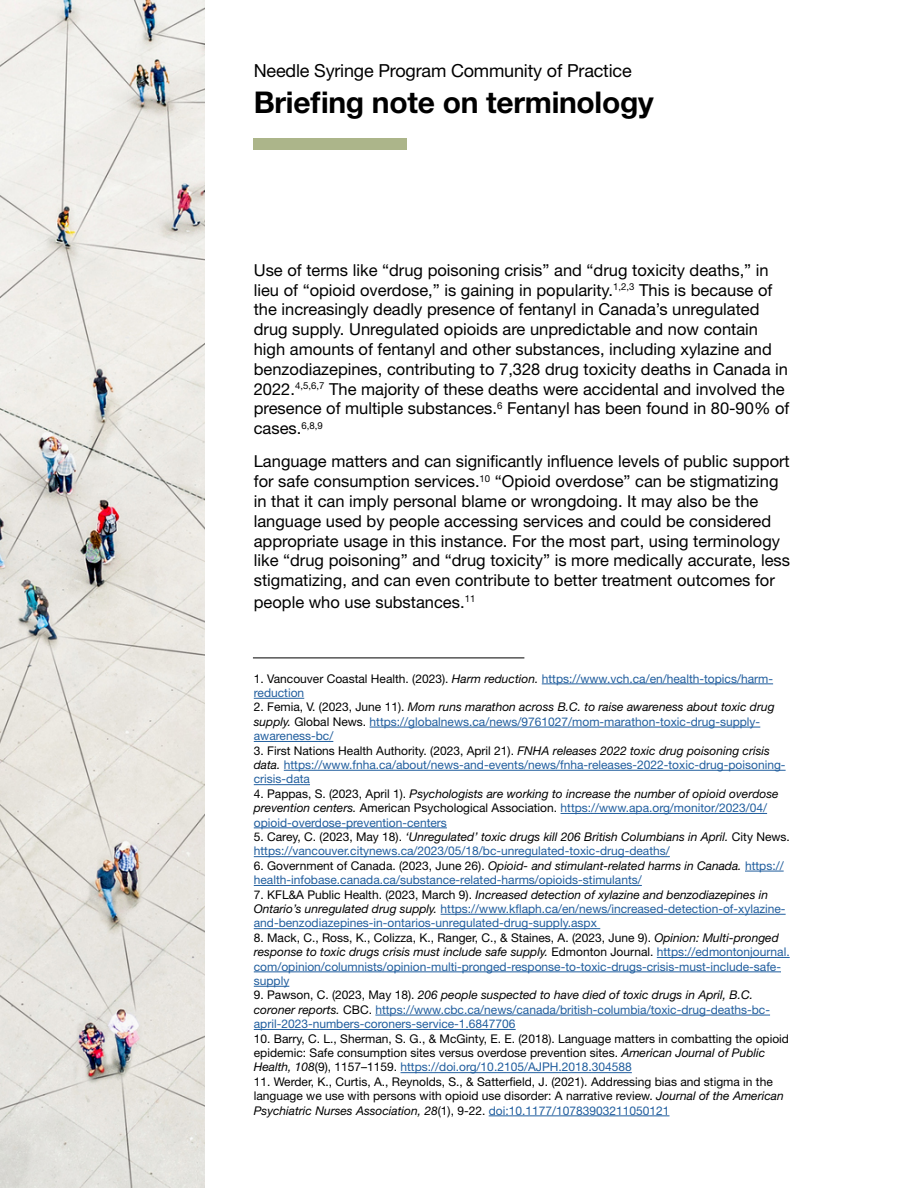
<style>
.page{position:relative;width:918px;height:1188px;background:#fff}
.page>*{position:absolute;margin:0;border:0;box-sizing:border-box;transform-origin:0 0}
._30_30_Bold_Left{font:700 30px "Helvetica Neue LT Std";letter-spacing:-.01em;color:#000}
._30_30_Bold_Left-2{font:18px "Helvetica Neue LT Std";letter-spacing:-.01em;color:#000}
._30_30_Bold_Left-3{font:16.5px/19.8px "Helvetica Neue LT Std";color:#000}
.t1{font:12px/14.4px "Helvetica Neue LT Std";color:#215e9e}
.t2{font:12px/14.4px "Helvetica Neue LT Std";color:#000}
.t3{font:italic 12px/14.4px "Helvetica Neue LT Std";color:#000}
.s1{color:#000}
.s2{font-style:italic;color:#000}
.s3{font-style:normal}
.s4{font-style:normal;color:#215e9e}
.s5{font-style:italic}
.s6{color:#215e9e}
</style>
<div class="page">
<img style="left:0;top:0;width:204px;height:1188px">
<div style="left:254px;top:139px;width:153px;height:11px;background:#acb58a"></div>
<hr style="left:253px;top:658px;width:271px;height:1px;background:#000">
<hr style="left:542px;top:684px;width:231px;height:1px;background:#215e9e">
<hr style="left:254px;top:698px;width:50px;height:1px;background:#215e9e">
<hr style="left:370px;top:727px;width:390px;height:1px;background:#215e9e">
<hr style="left:254px;top:741px;width:79px;height:1px;background:#215e9e">
<hr style="left:284px;top:770px;width:502px;height:1px;background:#215e9e">
<hr style="left:254px;top:784px;width:56px;height:1px;background:#215e9e">
<hr style="left:561px;top:813px;width:206px;height:1px;background:#215e9e">
<hr style="left:254px;top:828px;width:193px;height:1px;background:#215e9e">
<hr style="left:254px;top:856px;width:416px;height:1px;background:#215e9e">
<hr style="left:745px;top:871px;width:39px;height:1px;background:#215e9e">
<hr style="left:254px;top:885px;width:388px;height:1px;background:#215e9e">
<hr style="left:441px;top:914px;width:345px;height:1px;background:#215e9e">
<hr style="left:254px;top:928px;width:346px;height:1px;background:#215e9e">
<hr style="left:657px;top:957px;width:133px;height:1px;background:#215e9e">
<hr style="left:254px;top:972px;width:527px;height:1px;background:#215e9e">
<hr style="left:254px;top:986px;width:35px;height:1px;background:#215e9e">
<hr style="left:375px;top:1015px;width:395px;height:1px;background:#215e9e">
<hr style="left:254px;top:1029px;width:262px;height:1px;background:#215e9e">
<hr style="left:401px;top:1072px;width:231px;height:1px;background:#215e9e">
<hr style="left:489px;top:1116px;width:181px;height:1px;background:#215e9e">
<p class="_30_30_Bold_Left-2" style="left:254px;top:60px;width:379px">Needle Syringe Program Community of Practice</p>
<p class="_30_30_Bold_Left" style="left:254px;top:84px;width:401px">Briefing note on terminology</p>
<p class="_30_30_Bold_Left-3" style="left:254px;top:260px;width:537px">Use of terms like “drug poisoning crisis” and “drug toxicity deaths,” in lieu of “opioid overdose,” is gaining in popularity.<sup>1,2,3</sup> This is because of the increasingly deadly presence of fentanyl in Canada’s unregulated drug supply. Unregulated opioids are unpredictable and now contain high amounts of fentanyl and other substances, including xylazine and benzodiazepines, contributing to 7,328 drug toxicity deaths in Canada in 2022.<sup>4,5,6,7</sup> The majority of these deaths were accidental and involved the presence of multiple substances.<sup>6</sup> Fentanyl has been found in 80-90% of cases.<sup>6,8,9</sup></p>
<p class="_30_30_Bold_Left-3" style="left:254px;top:451px;width:538px">Language matters and can significantly influence levels of public support for safe consumption services.<sup>10</sup> “Opioid overdose” can be stigmatizing in that it can imply personal blame or wrongdoing. It may also be the language used by people accessing services and could be considered appropriate usage in this instance. For the most part, using terminology like “drug poisoning” and “drug toxicity” is more medically accurate, less stigmatizing, and can even contribute to better treatment outcomes for</p>
<p class="_30_30_Bold_Left-3" style="left:254px;top:592px;width:223px">people who use substances.<sup>11</sup></p>
<p class="t1" style="left:254px;top:671px;width:521px"><span class="s1">1. Vancouver Coastal Health. (2023).</span> <span class="s2">Harm reduction.</span> https://www.vch.ca/en/health-topics/harm&shy;reduction</p>
<p class="t1" style="left:254px;top:700px;width:522px"><span class="s1">2. Femia, V. (2023, June 11).</span> <span class="s2">Mom runs marathon across B.C. to raise awareness about toxic drug supply.</span> <span class="s1">Global News.</span> https://globalnews.ca/news/9761027/mom-marathon-toxic-drug-supply&shy;awareness-bc/</p>
<p class="t1" style="left:254px;top:743px;width:533px"><span class="s1">3. First Nations Health Authority. (2023, April 21).</span> <span class="s2">FNHA releases 2022 toxic drug poisoning crisis data.</span> https://www.fnha.ca/about/news-and-events/news/fnha-releases-2022-toxic-drug-poisoning&shy;crisis-data</p>
<p class="t3" style="left:254px;top:786px;width:526px"><span class="s3">4. Pappas, S. (2023, April 1).</span> Psychologists are working to increase the number of opioid overdose prevention centers. <span class="s3">American Psychological Association.</span> <span class="s4">https://www.apa.org/monitor/2023/04/ opioid-overdose-prevention-centers</span></p>
<p class="t1" style="left:254px;top:829px;width:538px"><span class="s1">5. Carey, C. (2023, May 18).</span> <span class="s2">‘Unregulated’ toxic drugs kill 206 British Columbians in April.</span> <span class="s1">City News. </span>https://vancouver.citynews.ca/2023/05/18/bc-unregulated-toxic-drug-deaths/</p>
<p class="t1" style="left:254px;top:858px;width:531px"><span class="s1">6. Government of Canada. (2023, June 26).</span> <span class="s2">Opioid- and stimulant-related harms in Canada.</span> https:// health-infobase.canada.ca/substance-related-harms/opioids-stimulants/</p>
<p class="t1" style="left:254px;top:887px;width:533px"><span class="s1">7. KFL&amp;A Public Health. (2023, March 9).</span> <span class="s2">Increased detection of xylazine and benzodiazepines in<br>Ontario’s unregulated drug supply.</span> https://www.kflaph.ca/en/news/increased-detection-of-xylazine&shy;and-benzodiazepines-in-ontarios-unregulated-drug-supply.aspx</p>
<p class="t1" style="left:254px;top:930px;width:537px"><span class="s1">8. Mack, C., Ross, K., Colizza, K., Ranger, C., &amp; Staines, A. (2023, June 9).</span> <span class="s2">Opinion: Multi-pronged response to toxic drugs crisis must include safe supply.</span> <span class="s1">Edmonton Journal.</span> https://edmontonjournal. com/opinion/columnists/opinion-multi-pronged-response-to-toxic-drugs-crisis-must-include-safe&shy;supply</p>
<p class="t1" style="left:254px;top:988px;width:518px"><span class="s1">9. Pawson, C. (2023, May 18).</span> <span class="s2">206 people suspected to have died of toxic drugs in April, B.C. coroner reports.</span> <span class="s1">CBC.</span> https://www.cbc.ca/news/canada/british-columbia/toxic-drug-deaths-bc&shy;april-2023-numbers-coroners-service-1.6847706</p>
<p class="t2" style="left:254px;top:1031px;width:537px">10. Barry, C. L., Sherman, S. G., &amp; McGinty, E. E. (2018). Language matters in combatting the opioid epidemic: Safe consumption sites versus overdose prevention sites. <span class="s5">American Journal of Public<br>Health, 108</span>(9), 1157–1159. <span class="s6">https://doi.org/10.2105/AJPH.2018.304588</span></p>
<p class="t2" style="left:254px;top:1074px;width:531px">11. Werder, K., Curtis, A., Reynolds, S., &amp; Satterfield, J. (2021). Addressing bias and stigma in the language we use with persons with opioid use disorder: A narrative review. <span class="s5">Journal of the American<br>Psychiatric Nurses Association, 28</span>(1), 9-22. <span class="s6">doi:10.1177/10783903211050121</span></p>
</div>
